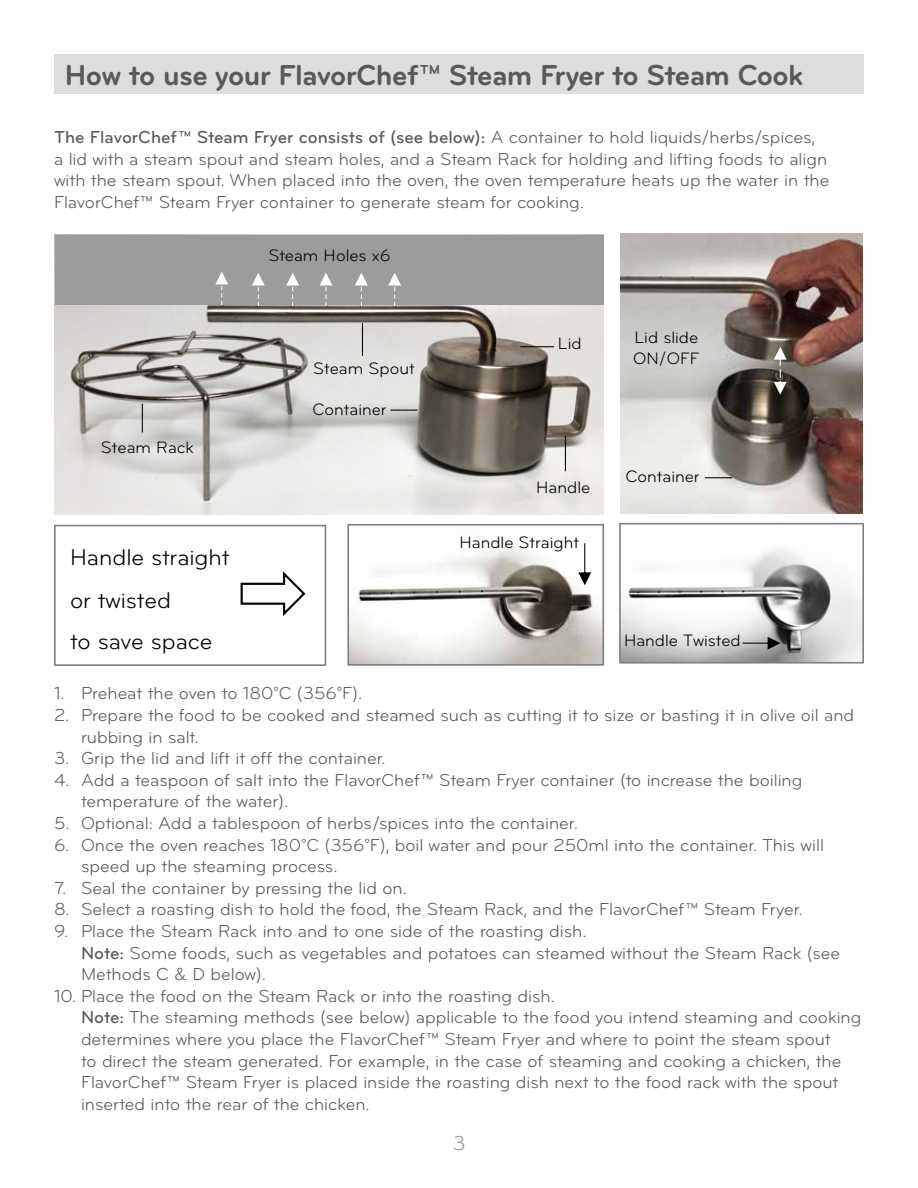
<style>
.page{position:relative;width:918px;height:1188px;background:#fff}
.page>*{position:absolute;margin:0;border:0;box-sizing:border-box;transform-origin:0 0}
.t1{font:700 30px "Bryant";letter-spacing:-.02em;color:#58595b}
.t2{font:23.7px/42.9px "Bryant";color:#000}
.t3{font:21px "Bryant";color:#939598}
.t4{font:18px/21.6px "Bryant";color:#58595b}
.t5{font:17.25px/21.5px "Bryant";color:#000}
.s1{font-weight:500}
</style>
<div class="page">
<div style="left:54px;top:54px;width:810px;height:40px;background:#dcddde"></div>
<img style="left:621px;top:233px;width:241px;height:281px">
<img style="left:55px;top:235px;width:549px;height:280px">
<svg style="left:142px;top:404px;width:1px;height:28px"></svg>
<hr style="left:362px;top:323px;width:1px;height:33px;background:#000">
<svg style="left:390px;top:410px;width:28px;height:1px"></svg>
<hr style="left:565px;top:436px;width:1px;height:35px;background:#000">
<hr style="left:520px;top:346px;width:34px;height:1px;background:#000">
<div style="left:55px;top:236px;width:549px;height:69px;background:#9e9c9a"></div>
<svg style="left:215px;top:272px;width:13px;height:33px"></svg>
<svg style="left:252px;top:273px;width:13px;height:33px"></svg>
<svg style="left:286px;top:273px;width:13px;height:33px"></svg>
<svg style="left:320px;top:273px;width:12px;height:33px"></svg>
<svg style="left:355px;top:273px;width:13px;height:33px"></svg>
<svg style="left:388px;top:273px;width:13px;height:33px"></svg>
<svg style="left:774px;top:347px;width:13px;height:48px"></svg>
<img style="left:350px;top:543px;width:251px;height:120px">
<div style="left:347px;top:524px;width:257px;height:142px;border:2px solid #7f7f7f"></div>
<img style="left:622px;top:549px;width:239px;height:112px">
<div style="left:619px;top:523px;width:245px;height:141px;border:2px solid #7f7f7f"></div>
<svg style="left:743px;top:637px;width:38px;height:13px"></svg>
<svg style="left:578px;top:543px;width:13px;height:42px"></svg>
<div style="left:54px;top:525px;width:272px;height:141px;border:2px solid #7f7f7f"></div>
<svg style="left:240px;top:571px;width:66px;height:45px"></svg>
<svg style="left:705px;top:477px;width:27px;height:1px"></svg>
<h1 class="t1" style="left:65px;top:56px;width:740px">How to use your FlavorChef™ Steam Fryer to Steam Cook</h1>
<p class="t4" style="left:54px;top:126px;width:777px"><span class="s1">The FlavorChef™ Steam Fryer consists of (see below):</span> A container to hold liquids/herbs/spices,<br>a lid with a steam spout and steam holes, and a Steam Rack for holding and lifting foods to align with the steam spout. When placed into the oven, the oven temperature heats up the water in the FlavorChef™ Steam Fryer container to generate steam for cooking.</p>
<p class="t5" style="left:268px;top:245px;width:124px">Steam Holes x6</p>
<p class="t5" style="left:101px;top:436px;width:94px">Steam Rack</p>
<h2 class="t2" style="left:70px;top:536px;width:161px">Handle straight or twisted</h2>
<h2 class="t2" style="left:70px;top:620px;width:144px">to save space</h2>
<p class="t5" style="left:313px;top:358px;width:103px">Steam Spout</p>
<p class="t5" style="left:313px;top:399px;width:76px">Container</p>
<p class="t5" style="left:558px;top:333px;width:25px">Lid</p>
<p class="t5" style="left:633px;top:327px;width:68px">Lid slide<br>ON/OFF</p>
<p class="t5" style="left:536px;top:477px;width:56px">Handle</p>
<p class="t5" style="left:459px;top:532px;width:121px">Handle Straight</p>
<p class="t5" style="left:625px;top:465px;width:76px">Container</p>
<p class="t5" style="left:624px;top:630px;width:118px">Handle Twisted</p>
<p class="t4" style="left:54px;top:683px;width:310px">1. Preheat the oven to 180°C (356°F).</p>
<p class="t4" style="left:81px;top:704px;width:775px;text-indent:-27px">2. Prepare the food to be cooked and steamed such as cutting it to size or basting it in olive oil and rubbing in salt.</p>
<p class="t4" style="left:54px;top:747px;width:333px">3. Grip the lid and lift it off the container.</p>
<p class="t4" style="left:81px;top:769px;width:723px;text-indent:-27px">4. Add a teaspoon of salt into the FlavorChef™ Steam Fryer container (to increase the boiling temperature of the water).</p>
<p class="t4" style="left:54px;top:812px;width:525px">5. Optional: Add a tablespoon of herbs/spices into the container.</p>
<p class="t4" style="left:81px;top:834px;width:744px;text-indent:-27px">6. Once the oven reaches 180°C (356°F), boil water and pour 250ml into the container. This will speed up the steaming process.</p>
<p class="t4" style="left:54px;top:877px;width:355px">7. Seal the container by pressing the lid on.</p>
<p class="t4" style="left:54px;top:899px;width:750px">8. Select a roasting dish to hold the food, the Steam Rack, and the FlavorChef™ Steam Fryer.</p>
<p class="t4" style="left:81px;top:920px;width:761px;text-indent:-27px">9. Place the Steam Rack into and to one side of the roasting dish.<br><span class="s1">Note:</span> Some foods, such as vegetables and potatoes can steamed without the Steam Rack (see<br>Methods C &amp; D below).</p>
<p class="t4" style="left:81px;top:985px;width:782px;text-indent:-27px">10. Place the food on the Steam Rack or into the roasting dish.<br><span class="s1">Note:</span> The steaming methods (see below) applicable to the food you intend steaming and cooking determines where you place the FlavorChef™ Steam Fryer and where to point the steam spout<br>to direct the steam generated. For example, in the case of steaming and cooking a chicken, the FlavorChef™ Steam Fryer is placed inside the roasting dish next to the food rack with the spout inserted into the rear of the chicken.</p>
<p class="t3" style="left:452px;top:1130px;width:15px">3</p>
</div>
